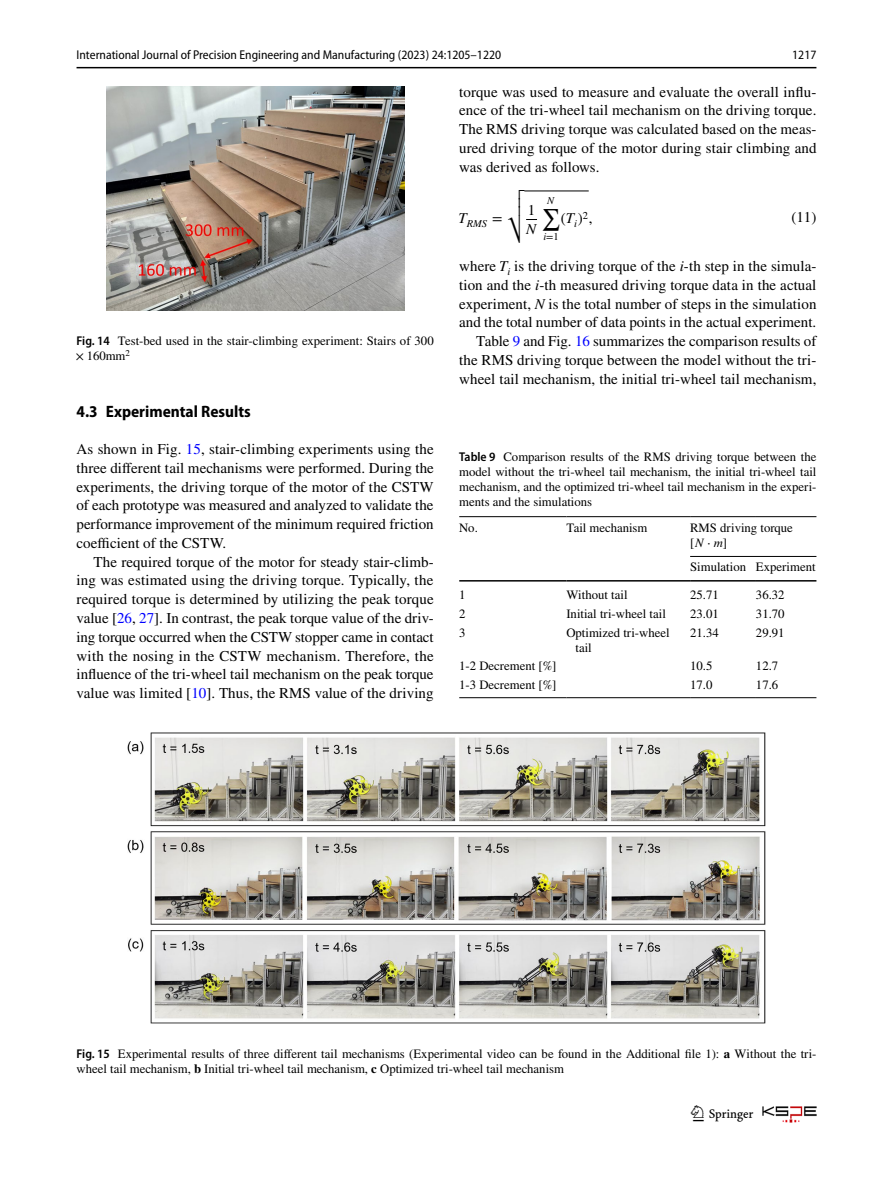
<style>
.page{position:relative;width:893px;height:1187px;background:#fff}
.page>*{position:absolute;margin:0;border:0;box-sizing:border-box;transform-origin:0 0}
.t1{font:22.5px "Springnew Regular 3";color:#000}
.t2{font:700 semi-condensed 16.5px "Myriad Pro";color:#000}
.t3{font:15px/18.8px "STIX";letter-spacing:.005em;color:#000;text-align:justify}
.t4{font:15px "STIX Math Extensions Regular 6";color:#000}
.t5{font:15px "STIX Math Regular 33";color:#000}
.t6{font:15px "STIX General Italic 78";color:#000}
.t7{font:12.75px/15px "STIX";color:#000}
.t8{font:semi-condensed 12.75px "Myriad Pro";color:#000}
.t9{font:10.5px "STIX General Italic 78";color:#000}
.s1{font-family:"Myriad Pro";font-weight:600;font-stretch:semi-condensed}
.s2{font-family:"STIX Math Regular 32"}
.s3{font-family:"STIX General Regular 74"}
.s4{color:#00f}
.s5{font-family:"STIX Math Regular 33"}
.s6{font-family:"STIX General Regular 75"}
.s7{font-family:"STIX General Italic 78"}
.s8{font-family:"STIX General Italic 77"}
.s9{font-style:italic}
.s10{font-family:"STIX General Italic 76"}
.s11{font-family:"STIX Math Script Regular 5"}
.s12{font-weight:700}
</style>
<div class="page">
<hr style="left:77px;top:67px;width:739px;height:1px;background:#000">
<img style="left:762px;top:1106px;width:55px;height:16px">
<hr style="left:524px;top:190px;width:65px;height:1px;background:#000">
<img style="left:106px;top:87px;width:298px;height:223px">
<img style="left:127px;top:732px;width:638px;height:290px">
<hr style="left:459px;top:516px;width:107px;height:1px;background:#000">
<hr style="left:566px;top:516px;width:124px;height:1px;background:#000">
<hr style="left:690px;top:516px;width:66px;height:1px;background:#000">
<hr style="left:756px;top:516px;width:60px;height:1px;background:#000">
<hr style="left:459px;top:580px;width:107px;height:1px;background:#000">
<hr style="left:566px;top:580px;width:124px;height:1px;background:#000">
<hr style="left:690px;top:580px;width:66px;height:1px;background:#000">
<hr style="left:756px;top:580px;width:60px;height:1px;background:#000">
<hr style="left:459px;top:697px;width:107px;height:1px;background:#000">
<hr style="left:566px;top:697px;width:124px;height:1px;background:#000">
<hr style="left:690px;top:697px;width:66px;height:1px;background:#000">
<hr style="left:756px;top:697px;width:60px;height:1px;background:#000">
<hr style="left:690px;top:556px;width:126px;height:1px;background:#000">
<p class="t8" style="left:77px;top:48px;width:426px">International Journal of Precision Engineering and Manufacturing (2023) 24:1205–1220</p>
<p class="t8" style="left:792px;top:48px;width:26px">1217</p>
<p class="t3" style="left:459px;top:83px;width:359px">torque was used to measure and evaluate the overall influ&shy;ence of the tri-wheel tail mechanism on the driving torque.<br>The RMS driving torque was calculated based on the meas&shy;ured driving torque of the motor during stair climbing and was derived as follows.</p>
<p class="t7" style="left:76px;top:334px;width:359px"><span class="s1">Fig. 14</span> Test-bed used in the stair-climbing experiment: Stairs of 300 <span class="s2">×</span> 160<span class="s3">mm</span><sup>2</sup></p>
<p class="t2" style="left:77px;top:402px;width:176px">4.3 Experimental Results</p>
<p class="t3" style="left:77px;top:440px;width:359px">As shown in Fig. <span class="s4">15</span>, stair-climbing experiments using the three different tail mechanisms were performed. During the experiments, the driving torque of the motor of the CSTW of each prototype was measured and analyzed to validate the performance improvement of the minimum required friction coefficient of the CSTW.</p>
<p class="t3" style="left:77px;top:553px;width:359px;text-indent:17px">The required torque of the motor for steady stair-climb&shy;ing was estimated using the driving torque. Typically, the required torque is determined by utilizing the peak torque value [<span class="s4">26</span>, <span class="s4">27</span>]. In contrast, the peak torque value of the driv&shy;ing torque occurred when the CSTW stopper came in contact with the nosing in the CSTW mechanism. Therefore, the influence of the tri-wheel tail mechanism on the peak torque value was limited [<span class="s4">10</span>]. Thus, the RMS value of the driving</p>
<p class="t4" style="left:507px;top:177px;width:19px">√</p>
<p class="t4" style="left:507px;top:185px;width:19px">√</p>
<p class="t4" style="left:507px;top:193px;width:19px">√</p>
<p class="t4" style="left:541px;top:196px;width:21px">∑<sup>N</sup></p>
<p class="t9" style="left:543px;top:232px;width:17px">i<span class="s5">=</span><span class="s6">1</span></p>
<p class="t4" style="left:507px;top:202px;width:30px">√<span class="s6">1</span></p>
<p class="t5" style="left:561px;top:209px;width:33px">(<span class="s7">T</span><sub>i</sub>)<sup>2</sup><span class="s6">,</span></p>
<p class="t6" style="left:458px;top:213px;width:10px">T</p>
<p class="t3" style="left:791px;top:209px;width:26px">(11)</p>
<p class="t9" style="left:467px;top:220px;width:37px">RMS <sup>=</sup></p>
<p class="t6" style="left:526px;top:223px;width:12px">N</p>
<p class="t3" style="left:459px;top:258px;width:359px;text-align:right">where <span class="s8">T</span><sub>i</sub> is the driving torque of the <span class="s9">i</span>-th step in the simula&shy;tion and the <span class="s9">i</span>-th measured driving torque data in the actual experiment, <span class="s9">N</span> is the total number of steps in the simulation and the total number of data points in the actual experiment.<br>Table <span class="s4">9</span> and Fig. <span class="s4">16</span> summarizes the comparison results of the RMS driving torque between the model without the tri&shy;wheel tail mechanism, the initial tri-wheel tail mechanism,</p>
<p class="t7" style="left:459px;top:450px;width:359px;text-align:justify"><span class="s1">Table 9</span> Comparison results of the RMS driving torque between the model without the tri-wheel tail mechanism, the initial tri-wheel tail mechanism, and the optimized tri-wheel tail mechanism in the experi&shy;ments and the simulations</p>
<p class="t7" style="left:459px;top:520px;width:20px">No.</p>
<p class="t7" style="left:566px;top:520px;width:83px">Tail mechanism</p>
<p class="t7" style="left:690px;top:520px;width:104px">RMS driving torque [<span class="s10">N</span> <span class="s11">⋅</span><span class="s10">m</span>]</p>
<p class="t7" style="left:690px;top:560px;width:127px">Simulation Experiment</p>
<p class="t7" style="left:459px;top:588px;width:8px">1</p>
<p class="t7" style="left:566px;top:588px;width:63px">Without tail</p>
<p class="t7" style="left:690px;top:588px;width:30px">25.71</p>
<p class="t7" style="left:756px;top:588px;width:30px">36.32</p>
<p class="t7" style="left:459px;top:607px;width:8px">2</p>
<p class="t7" style="left:566px;top:607px;width:101px">Initial tri-wheel tail</p>
<p class="t7" style="left:690px;top:607px;width:30px">23.01</p>
<p class="t7" style="left:756px;top:607px;width:30px">31.70</p>
<p class="t7" style="left:459px;top:625px;width:8px">3</p>
<p class="t7" style="left:575px;top:625px;width:96px;text-indent:-9px">Optimized tri-wheel tail</p>
<p class="t7" style="left:690px;top:625px;width:30px">21.34</p>
<p class="t7" style="left:756px;top:625px;width:30px">29.91</p>
<p class="t7" style="left:459px;top:659px;width:99px">1-2 Decrement [%]</p>
<p class="t7" style="left:690px;top:659px;width:24px">10.5</p>
<p class="t7" style="left:756px;top:659px;width:24px">12.7</p>
<p class="t7" style="left:459px;top:678px;width:99px">1-3 Decrement [%]</p>
<p class="t7" style="left:690px;top:678px;width:24px">17.0</p>
<p class="t7" style="left:756px;top:678px;width:24px">17.6</p>
<p class="t7" style="left:77px;top:1047px;width:741px"><span class="s1">Fig. 15</span> Experimental results of three different tail mechanisms (Experimental video can be found in the Additional file 1): <span class="s12">a</span> Without the tri&shy;wheel tail mechanism, <span class="s12">b</span> Initial tri-wheel tail mechanism, <span class="s12">c</span> Optimized tri-wheel tail mechanism</p>
<h1 class="t1" style="left:693px;top:1096px;width:62px">1 3</h1>
</div>
